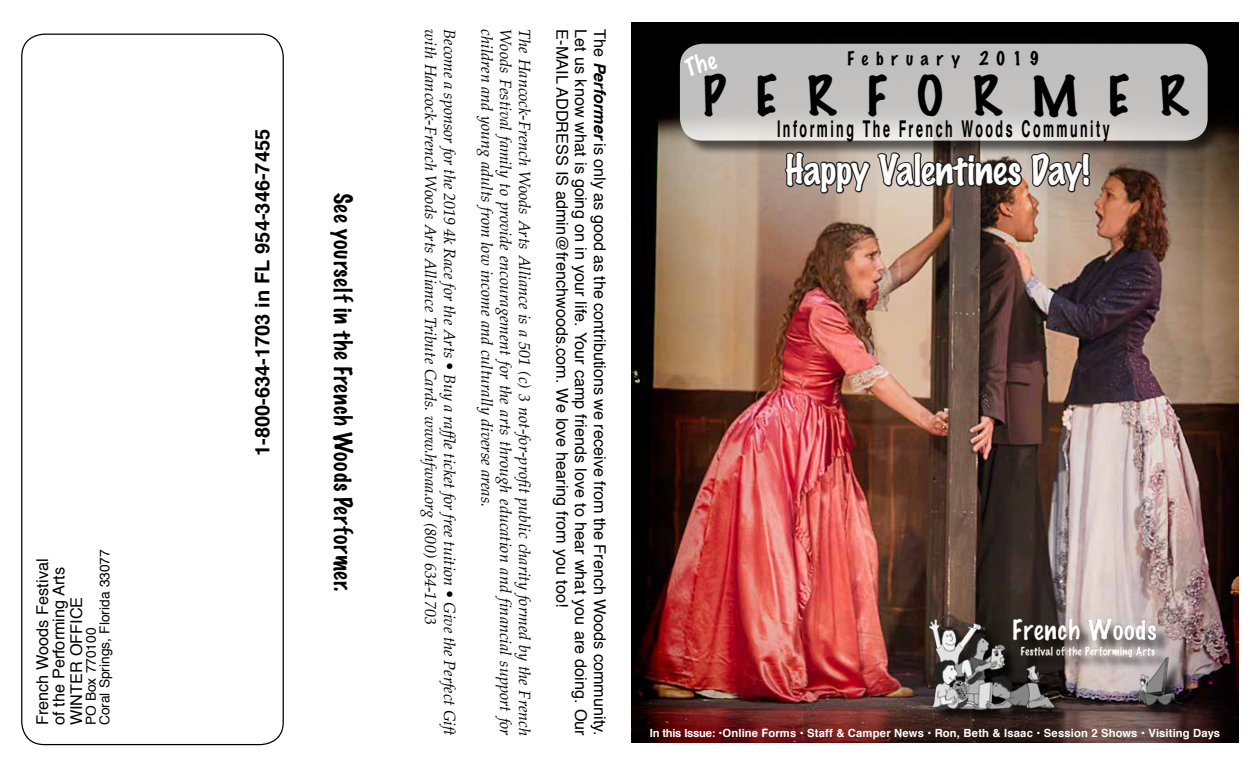
<style>
.page{position:relative;width:1260px;height:765px;background:#fff}
.page>*{position:absolute;margin:0;border:0;box-sizing:border-box;transform-origin:0 0}
.t1{font:100 50px "Marker Felt";letter-spacing:.605em;color:#000}
.t2{font:100 37.5px "Marker Felt";letter-spacing:-.01em;color:#fff}
.t3{font:700 23.12px "Helvetica";letter-spacing:.195em;color:#000;scale:.54 1}
.t4{font:100 22.5px "Marker Felt";letter-spacing:.035em;color:#000}
.t5{font:700 20px "Helvetica";color:#000}
.t6{font:100 17.5px "Marker Felt";letter-spacing:.435em;color:#000}
.t7{font:italic 16.25px "Palatino";color:#000}
.t8{font:16.25px/16.9px "Helvetica";color:#000}
.t9{font:13.75px/13.8px "Helvetica";color:#000}
.t10{font:700 11.25px "Helvetica";letter-spacing:.01em;color:#fff}
.s1{font-weight:700;font-style:italic}
</style>
<div class="page">
<img style="left:631px;top:22px;width:608px;height:720px">
<div style="left:682px;top:46px;width:541px;height:110px;background:#000;opacity:.75"></div>
<svg style="left:680px;top:44px;width:528px;height:97px;background:#c6c5c4"></svg>
<img style="left:783px;top:150px;width:309px;height:91px">
<div style="left:931px;top:617px;width:266px;height:108px;background:#000;opacity:.75"></div>
<img style="left:927px;top:611px;width:266px;height:101px">
<svg style="left:683px;top:52px;width:35px;height:25px"></svg>
<p class="t8" style="left:35px;top:725px;width:168px;rotate:-90deg">French Woods Festival of the Performing Arts<br>WINTER OFFICE</p>
<p class="t9" style="left:85px;top:725px;width:178px;rotate:-90deg">PO Box 770100<br>Coral Springs, Florida 33077</p>
<p class="t5" style="left:246px;top:456px;width:329px;rotate:-90deg">1-800-634-1703 in FL 954-346-7455</p>
<h3 class="t4" style="left:361px;top:193px;width:400px;rotate:90deg">See yourself in the French Woods Performer.</h3>
<p class="t7" style="left:445px;top:29px;width:597px;rotate:90deg">with Hancock-French Woods Arts Alliance Tribute Cards. www.hfwaa.org (800) 634-1703</p>
<p class="t7" style="left:463px;top:29px;width:708px;rotate:90deg">Become a sponsor for the 2019 4k Race for the Arts • Buy a raffle ticket for free tuition • Give the Perfect Gift</p>
<p class="t7" style="left:501px;top:29px;width:479px;rotate:90deg">children and young adults from low income and culturally diverse areas.</p>
<p class="t7" style="left:520px;top:29px;width:708px;rotate:90deg">Woods Festival family to provide encouragement for the arts through education and financial support for</p>
<p class="t7" style="left:538px;top:29px;width:708px;rotate:90deg">The Hancock-French Woods Arts Alliance is a 501 (c) 3 not-for-profit public charity formed by the French</p>
<p class="t8" style="left:608px;top:29px;width:708px;rotate:90deg">The <span class="s1">Performer</span> is only as good as the contributions we receive from the French Woods community.</p>
<p class="t8" style="left:570px;top:29px;width:579px;rotate:90deg">E-MAIL ADDRESS IS admin@frenchwoods.com. We love hearing from you too!</p>
<p class="t8" style="left:589px;top:29px;width:708px;rotate:90deg">Let us know what is going on in your life. Your camp friends love to hear what you are doing. Our</p>
<p class="t6" style="left:847px;top:45px;width:194px">February 2019</p>
<h1 class="t1" style="left:703px;top:57px;width:486px">PERFORMER</h1>
<h3 class="t3" style="left:777px;top:111px;width:618px">Informing The French Woods Community</h3>
<h2 class="t2" style="left:785px;top:140px;width:306px">Happy Valentines Day!</h2>
<p class="t10" style="left:650px;top:724px;width:572px">In this Issue: •Online Forms • Staff &amp; Camper News • Ron, Beth &amp; Isaac • Session 2 Shows • Visiting Days</p>
</div>
